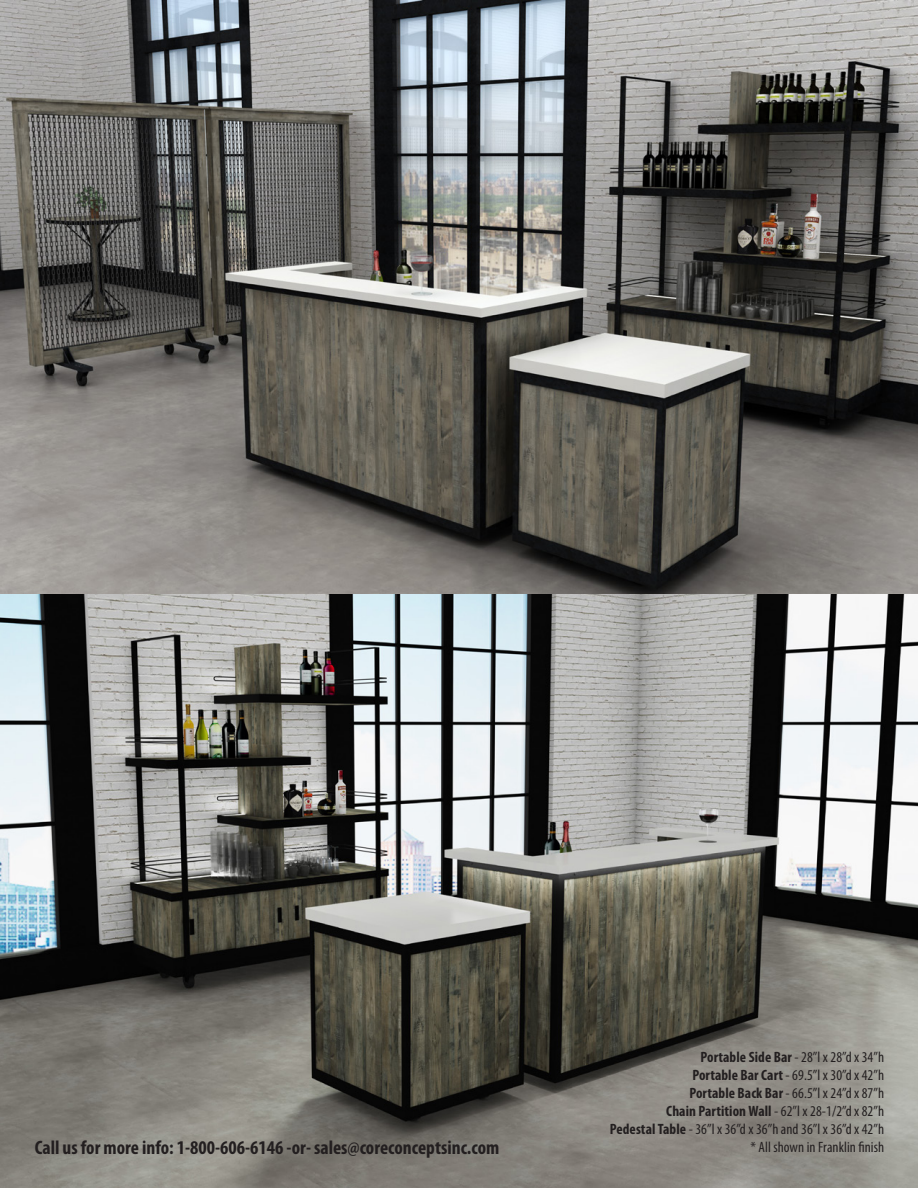
<style>
.page{position:relative;width:918px;height:1188px;background:#fff}
.page>*{position:absolute;margin:0;border:0;box-sizing:border-box;transform-origin:0 0}
.t1{font:700 condensed 19.5px "Myriad Pro";color:#231f20}
.t2{font:condensed 15px/18px "Myriad Pro";letter-spacing:.005em;color:#231f20;text-align:right}
.t3{font:700 condensed 15px "Myriad Pro";letter-spacing:.005em;color:#231f20}
.s1{font-weight:400}
.s2{font-weight:700}
</style>
<div class="page">
<img style="left:0;top:0;width:918px;height:1188px">
<p class="t1" style="left:35px;top:1137px;width:466px">Call us for more info: 1-800-606-6146 -or- sales@coreconceptsinc.com</p>
<p class="t3" style="left:701px;top:1049px;width:185px">Portable Side Bar <span class="s1">- 28”l x 28”d x 34”h</span></p>
<p class="t2" style="left:610px;top:1066px;width:276px"><span class="s2">Portable Bar Cart</span> - 69.5”l x 30”d x 42”h<br><span class="s2">Portable Back Bar</span> - 66.5”l x 24”d x 87”h<br><span class="s2">Chain Partition Wall</span> - 62”l x 28-1/2”d x 82”h<br><span class="s2">Pedestal Table</span> - 36”l x 36”d x 36”h and 36”l x 36”d x 42”h</p>
<p class="t2" style="left:750px;top:1138px;width:135px">* All shown in Franklin finish</p>
</div>
